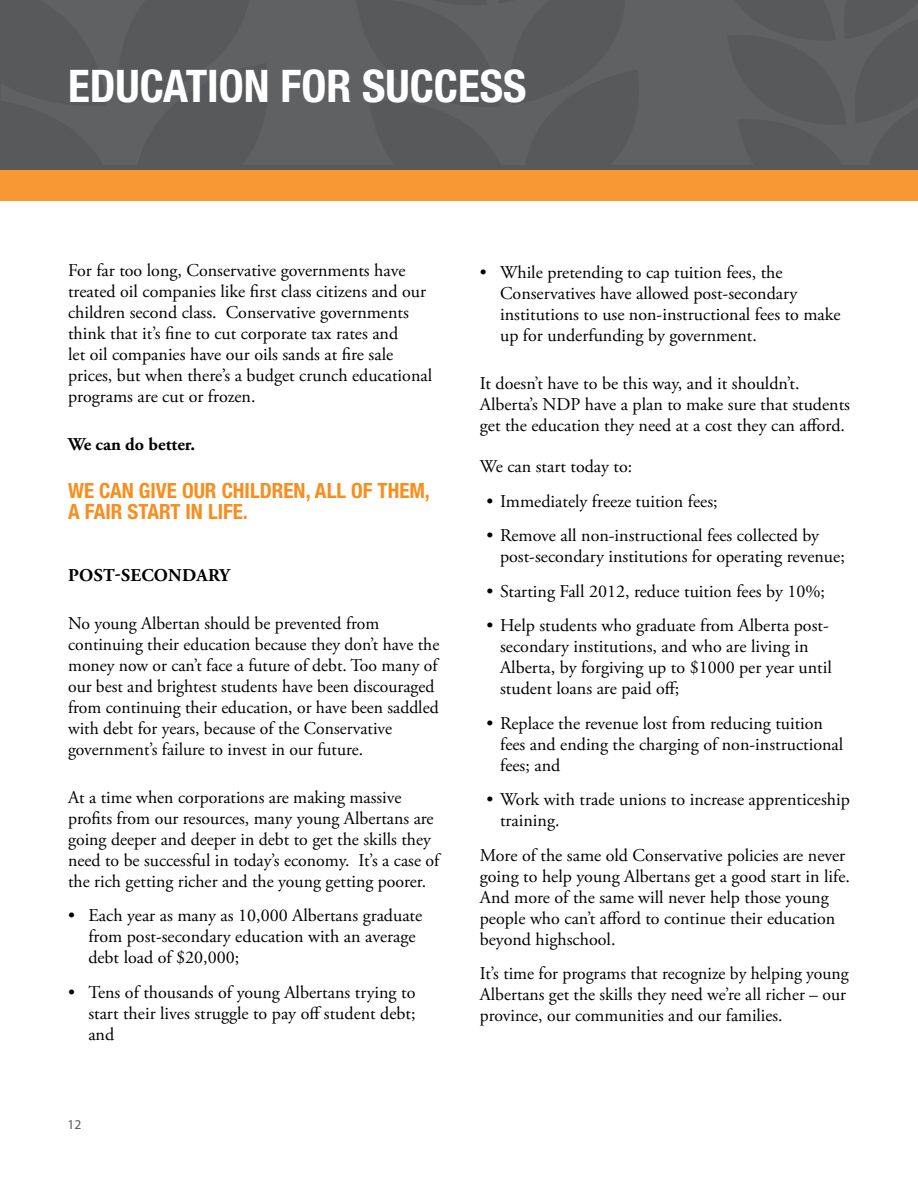
<style>
.page{position:relative;width:918px;height:1188px;background:#fff}
.page>*{position:absolute;margin:0;border:0;box-sizing:border-box;transform-origin:0 0}
.t1{font:700 condensed 45px "Helvetica Neue LT Std";color:#fff}
.t2{font:700 condensed 21px "Helvetica Neue LT Std";color:#f78e1e}
.t3{font:18px/21px "Adobe Garamond Pro";color:#000}
.t4{font:700 18px "Adobe Garamond Pro";letter-spacing:.015em;color:#000}
.t5{font:13.5px "Myriad Pro";color:#58595b}
</style>
<div class="page">
<div style="left:0;top:165px;width:918px;height:35px;background:#f89834"></div>
<div style="left:0;top:0;width:918px;height:170px;background:#58595b"></div>
<h1 class="t1" style="left:68px;top:59px;width:117px">EDUCATION</h1>
<h1 class="t1" style="left:281px;top:59px;width:201px">FOR SUCCESS</h1>
<p class="t3" style="left:68px;top:261px;width:366px">For far too long, Conservative governments have treated oil companies like first class citizens and our children second class. Conservative governments think that it’s fine to cut corporate tax rates and<br>let oil companies have our oils sands at fire sale prices, but when there’s a budget crunch educational programs are cut or frozen.</p>
<p class="t4" style="left:68px;top:434px;width:129px">We can do better.</p>
<p class="t2" style="left:68px;top:478px;width:127px">WE CAN GIVE OUR</p>
<p class="t2" style="left:222px;top:478px;width:210px">CHILDREN, ALL OF THEM,</p>
<p class="t2" style="left:68px;top:499px;width:71px">A FAIR START</p>
<p class="t2" style="left:186px;top:499px;width:64px">IN LIFE.</p>
<p class="t4" style="left:68px;top:564px;width:163px">Post-Secondary</p>
<p class="t3" style="left:68px;top:613px;width:373px">No young Albertan should be prevented from continuing their education because they don’t have the money now or can’t face a future of debt. Too many of our best and brightest students have been discouraged from continuing their education, or have been saddled with debt for years, because of the Conservative government’s failure to invest in our future.</p>
<p class="t3" style="left:68px;top:787px;width:373px">At a time when corporations are making massive profits from our resources, many young Albertans are going deeper and deeper in debt to get the skills they need to be successful in today’s economy. It’s a case of the rich getting richer and the young getting poorer.</p>
<p class="t3" style="left:88px;top:906px;width:335px;text-indent:-20px">• Each year as many as 10,000 Albertans graduate from post-secondary education with an average debt load of $20,000;</p>
<p class="t3" style="left:88px;top:982px;width:329px;text-align:justify;text-indent:-20px">• Tens of thousands of young Albertans trying to start their lives struggle to pay off student debt; and</p>
<p class="t5" style="left:68px;top:1116px;width:15px">12</p>
<p class="t3" style="left:500px;top:262px;width:342px;text-indent:-20px">• While pretending to cap tuition fees, the Conservatives have allowed post-secondary institutions to use non-instructional fees to make up for underfunding by government.</p>
<p class="t3" style="left:480px;top:373px;width:372px">It doesn’t have to be this way, and it shouldn’t.<br>Alberta’s NDP have a plan to make sure that students get the education they need at a cost they can afford.</p>
<p class="t3" style="left:480px;top:456px;width:154px">We can start today to:</p>
<p class="t3" style="left:487px;top:491px;width:233px">• Immediately freeze tuition fees;</p>
<p class="t3" style="left:500px;top:525px;width:346px;text-indent:-14px">• Remove all non-instructional fees collected by post-secondary institutions for operating revenue;</p>
<p class="t3" style="left:487px;top:581px;width:340px">• Starting Fall 2012, reduce tuition fees by 10%;</p>
<p class="t3" style="left:500px;top:615px;width:333px;text-indent:-14px">• Help students who graduate from Alberta post&shy;secondary institutions, and who are living in Alberta, by forgiving up to $1000 per year until student loans are paid off;</p>
<p class="t3" style="left:500px;top:713px;width:345px;text-indent:-14px">• Replace the revenue lost from reducing tuition fees and ending the charging of non-instructional fees; and</p>
<p class="t3" style="left:500px;top:790px;width:351px;text-indent:-14px">• Work with trade unions to increase apprenticeship training.</p>
<p class="t3" style="left:480px;top:845px;width:372px">More of the same old Conservative policies are never going to help young Albertans get a good start in life.<br>And more of the same will never help those young people who can’t afford to continue their education beyond highschool.</p>
<p class="t3" style="left:480px;top:963px;width:370px">It’s time for programs that recognize by helping young<br>Albertans get the skills they need we’re all richer – our province, our communities and our families.</p>
</div>
